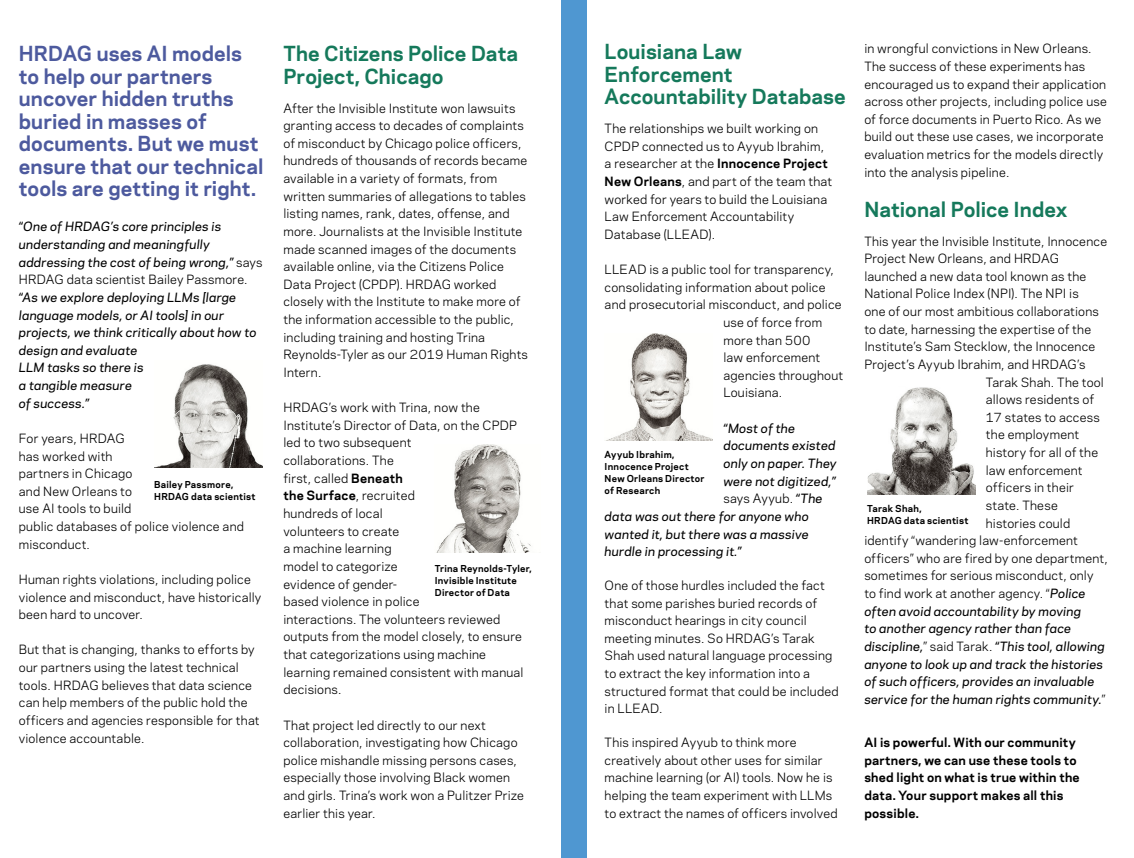
<style>
.page{position:relative;width:1134px;height:858px;background:#fff}
.page>*{position:absolute;margin:0;border:0;box-sizing:border-box;transform-origin:0 0}
.t1{font:700 19.5px/22.5px "Galaxie Polaris";letter-spacing:.005em;color:#4d5a9e}
.t2{font:700 19.5px/22.5px "Galaxie Polaris";color:#15795b}
.t3{font:12px/17.7px "Galaxie Polaris";letter-spacing:.015em;color:#000}
.t4{font:italic 500 12px/17.7px "Galaxie Polaris";letter-spacing:.015em;color:#000}
.t5{font:700 12px/17.7px "Galaxie Polaris";letter-spacing:.02em;color:#000}
.t6{font:700 9px/12px "Galaxie Polaris";letter-spacing:.025em;color:#000}
.s1{font-weight:400;font-style:normal}
.s2{font-weight:700}
.s3{font-weight:500;font-style:italic}
</style>
<div class="page">
<div style="left:561px;top:0;width:25px;height:858px;background:#4f97d1"></div>
<img style="left:155px;top:364px;width:108px;height:104px">
<img style="left:867px;top:387px;width:108px;height:108px">
<img style="left:437px;top:444px;width:94px;height:108px">
<img style="left:607px;top:333px;width:106px;height:107px">
<h1 class="t1" style="left:19px;top:41px;width:246px">HRDAG uses AI models to help our partners uncover hidden truths buried in masses of documents. But we must ensure that our technical tools are getting it right.</h1>
<p class="t4" style="left:19px;top:217px;width:245px">“One of HRDAG’s core principles is understanding and meaningfully addressing the cost of being wrong,” <span class="s1">says HRDAG data scientist Bailey Passmore.</span></p>
<p class="t4" style="left:19px;top:288px;width:239px">“As we explore deploying LLMs [large language models, or AI tools] in our projects, we think critically about how to design and evaluate<br>LLM tasks so there is<br>a tangible measure<br>of success.”</p>
<p class="t3" style="left:19px;top:429px;width:227px">For years, HRDAG<br>has worked with<br>partners in Chicago<br>and New Orleans to<br>use AI tools to build<br>public databases of police violence and misconduct.</p>
<p class="t3" style="left:19px;top:570px;width:244px">Human rights violations, including police violence and misconduct, have historically been hard to uncover.</p>
<p class="t3" style="left:19px;top:640px;width:242px">But that is changing, thanks to efforts by our partners using the latest technical tools. HRDAG believes that data science can help members of the public hold the officers and agencies responsible for that violence accountable.</p>
<p class="t6" style="left:154px;top:478px;width:103px">Bailey Passmore,<br>HRDAG data scientist</p>
<h1 class="t2" style="left:283px;top:41px;width:236px">The Citizens Police Data<br>Project, Chicago</h1>
<p class="t3" style="left:283px;top:98px;width:246px">After the Invisible Institute won lawsuits granting access to decades of complaints of misconduct by Chicago police officers, hundreds of thousands of records became available in a variety of formats, from written summaries of allegations to tables listing names, rank, dates, offense, and more. Journalists at the Invisible Institute made scanned images of the documents available online, via the Citizens Police Data Project (CPDP). HRDAG worked closely with the Institute to make more of the information accessible to the public, including training and hosting Trina Reynolds-Tyler as our 2019 Human Rights Intern.</p>
<p class="t3" style="left:283px;top:398px;width:242px">HRDAG’s work with Trina, now the<br>Institute’s Director of Data, on the CPDP led to two subsequent<br>collaborations. The<br>first, called <span class="s2">Beneath<br>the Surface</span>, recruited<br>hundreds of local<br>volunteers to create<br>a machine learning<br>model to categorize<br>evidence of gender-<br>based violence in police<br>interactions. The volunteers reviewed outputs from the model closely, to ensure that categorizations using machine learning remained consistent with manual decisions.</p>
<p class="t3" style="left:283px;top:715px;width:242px">That project led directly to our next collaboration, investigating how Chicago police mishandle missing persons cases, especially those involving Black women and girls. Trina’s work won a Pulitzer Prize earlier this year.</p>
<p class="t6" style="left:435px;top:562px;width:99px">Trina Reynolds-Tyler,<br>Invisible Institute<br>Director of Data</p>
<h1 class="t2" style="left:605px;top:39px;width:243px">Louisiana Law<br>Enforcement<br>Accountability Database</h1>
<p class="t3" style="left:605px;top:119px;width:229px">The relationships we built working on CPDP connected us to Ayyub Ibrahim, a researcher at the <span class="s2">Innocence Project New Orleans</span>, and part of the team that worked for years to build the Louisiana Law Enforcement Accountability Database (LLEAD).</p>
<p class="t3" style="left:605px;top:260px;width:231px">LLEAD is a public tool for transparency,</p>
<p class="t3" style="left:605px;top:278px;width:222px">consolidating information about police</p>
<p class="t3" style="left:605px;top:295px;width:238px">and prosecutorial misconduct, and police</p>
<p class="t3" style="left:723px;top:313px;width:100px">use of force from</p>
<p class="t3" style="left:723px;top:330px;width:89px">more than 500</p>
<p class="t3" style="left:723px;top:348px;width:98px">law enforcement</p>
<p class="t3" style="left:723px;top:366px;width:121px">agencies throughout</p>
<p class="t3" style="left:723px;top:383px;width:60px">Louisiana.</p>
<p class="t4" style="left:723px;top:419px;width:73px">“Most of the</p>
<p class="t4" style="left:723px;top:436px;width:114px">documents existed</p>
<p class="t4" style="left:723px;top:454px;width:115px">only on paper. They</p>
<p class="t4" style="left:723px;top:471px;width:114px">were not digitized,”</p>
<p class="t3" style="left:723px;top:489px;width:101px">says Ayyub. <span class="s3">“The</span></p>
<p class="t4" style="left:605px;top:507px;width:206px">data was out there for anyone who</p>
<p class="t4" style="left:605px;top:524px;width:206px">wanted it, but there was a massive</p>
<p class="t4" style="left:605px;top:542px;width:138px">hurdle in processing it.”</p>
<p class="t3" style="left:605px;top:576px;width:236px">One of those hurdles included the fact that some parishes buried records of misconduct hearings in city council meeting minutes. So HRDAG’s Tarak Shah used natural language processing to extract the key information into a structured format that could be included in LLEAD.</p>
<p class="t3" style="left:605px;top:733px;width:234px">This inspired Ayyub to think more creatively about other uses for similar machine learning (or AI) tools. Now he is helping the team experiment with LLMs to extract the names of officers involved</p>
<p class="t6" style="left:605px;top:448px;width:101px">Ayyub Ibrahim,<br>Innocence Project<br>New Orleans Director of Research</p>
<p class="t3" style="left:864px;top:39px;width:244px">in wrongful convictions in New Orleans.<br>The success of these experiments has encouraged us to expand their application across other projects, including police use of force documents in Puerto Rico. As we build out these use cases, we incorporate evaluation metrics for the models directly into the analysis pipeline.</p>
<h1 class="t2" style="left:864px;top:197px;width:205px">National Police Index</h1>
<p class="t3" style="left:864px;top:231px;width:244px">This year the Invisible Institute, Innocence</p>
<p class="t3" style="left:864px;top:249px;width:196px">Project New Orleans, and HRDAG</p>
<p class="t3" style="left:864px;top:267px;width:224px">launched a new data tool known as the</p>
<p class="t3" style="left:864px;top:284px;width:216px">National Police Index (NPI). The NPI is</p>
<p class="t3" style="left:864px;top:302px;width:236px">one of our most ambitious collaborations</p>
<p class="t3" style="left:864px;top:320px;width:228px">to date, harnessing the expertise of the</p>
<p class="t3" style="left:864px;top:337px;width:233px">Institute’s Sam Stecklow, the Innocence</p>
<p class="t3" style="left:864px;top:355px;width:223px">Project’s Ayyub Ibrahim, and HRDAG’s</p>
<p class="t3" style="left:986px;top:372px;width:120px">Tarak Shah. The tool</p>
<p class="t3" style="left:986px;top:390px;width:110px">allows residents of</p>
<p class="t3" style="left:986px;top:408px;width:115px">17 states to access</p>
<p class="t3" style="left:986px;top:425px;width:95px">the employment</p>
<p class="t3" style="left:986px;top:443px;width:114px">history for all of the</p>
<p class="t3" style="left:986px;top:461px;width:98px">law enforcement</p>
<p class="t3" style="left:986px;top:478px;width:90px">officers in their</p>
<p class="t3" style="left:986px;top:496px;width:73px">state. These</p>
<p class="t3" style="left:986px;top:513px;width:86px">histories could</p>
<p class="t3" style="left:864px;top:531px;width:215px">identify “wandering law-enforcement</p>
<p class="t3" style="left:864px;top:549px;width:245px">officers” who are fired by one department,</p>
<p class="t3" style="left:864px;top:566px;width:231px">sometimes for serious misconduct, only</p>
<p class="t3" style="left:864px;top:584px;width:223px">to find work at another agency. “<span class="s3">Police</span></p>
<p class="t4" style="left:864px;top:602px;width:218px">often avoid accountability by moving</p>
<p class="t4" style="left:864px;top:619px;width:208px">to another agency rather than face</p>
<p class="t4" style="left:864px;top:637px;width:242px">discipline,<span class="s1">” said Tarak.</span> “This tool, allowing</p>
<p class="t4" style="left:864px;top:655px;width:240px">anyone to look up and track the histories</p>
<p class="t4" style="left:864px;top:672px;width:232px">of such officers, provides an invaluable</p>
<p class="t4" style="left:864px;top:690px;width:242px">service for the human rights community.<span class="s1">”</span></p>
<p class="t5" style="left:864px;top:733px;width:217px">AI is powerful. With our community partners, we can use these tools to shed light on what is true within the data. Your support makes all this possible.</p>
<p class="t6" style="left:867px;top:502px;width:103px">Tarak Shah,<br>HRDAG data scientist</p>
</div>
